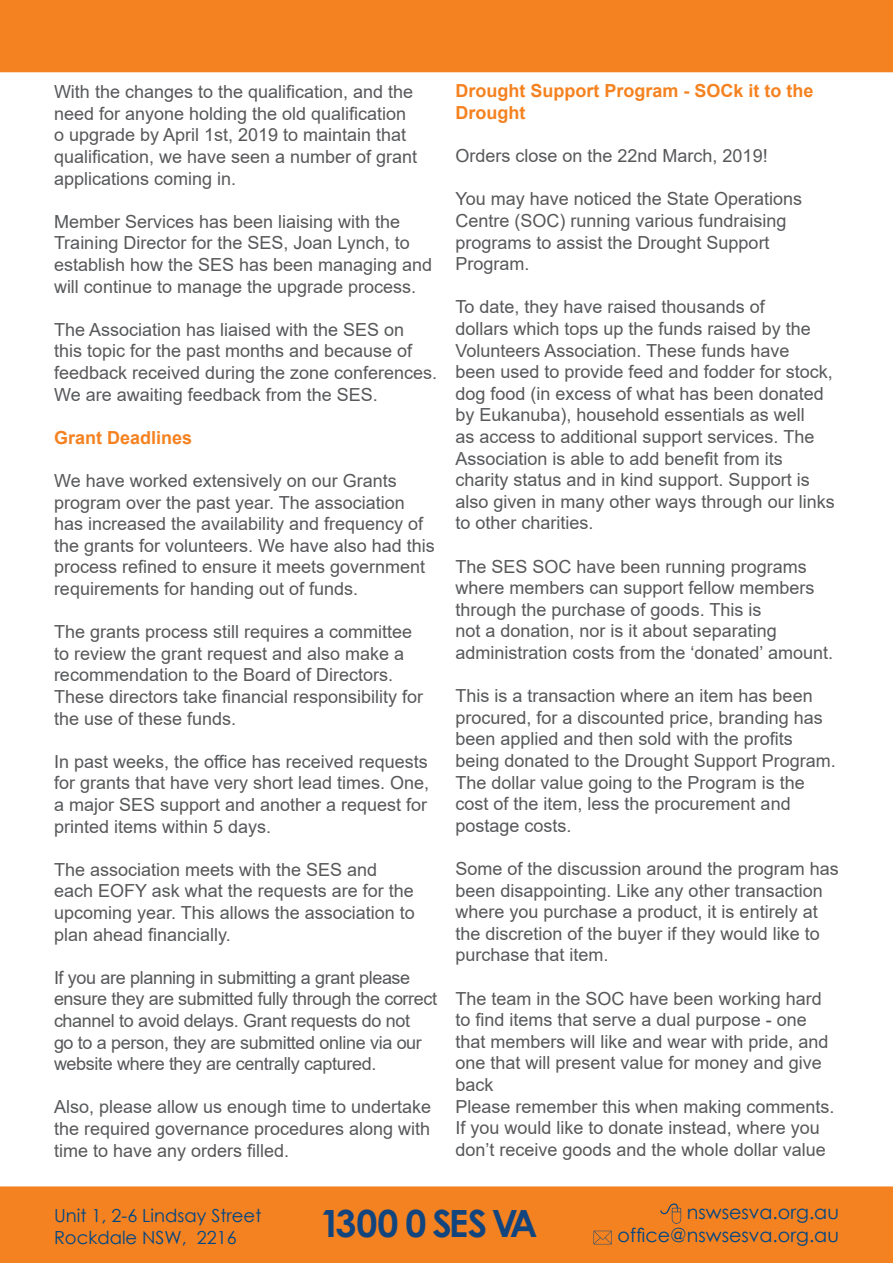
<style>
.page{position:relative;width:893px;height:1263px;background:#fff}
.page>*{position:absolute;margin:0;border:0;box-sizing:border-box;transform-origin:0 0}
.t1{font:700 37.5px "Century Gothic";letter-spacing:-.05em;color:#12457e}
.t2{font:19.05px "Century Gothic";color:#004684}
.t3{font:18px/21.6px "Arial";color:#57585a}
.t4{font:18px/21.6px "Arial";letter-spacing:-.02em;color:#57585a}
.t5{font:700 18px/21.6px "Arial";color:#f58220}
.t6{font:18px "Century Gothic";color:#004684}
</style>
<div class="page">
<div style="left:0;top:1186px;width:893px;height:77px;background:#f58220"></div>
<div style="left:0;top:0;width:893px;height:72px;background:#f58220"></div>
<svg style="left:660px;top:1203px;width:21px;height:21px"></svg>
<svg style="left:594px;top:1231px;width:18px;height:13px"></svg>
<p class="t3" style="left:54px;top:81px;width:365px">With the changes to the qualification, and the need for anyone holding the old qualification o upgrade by April 1st, 2019 to maintain that qualification, we have seen a number of grant applications coming in.</p>
<p class="t3" style="left:54px;top:211px;width:380px">Member Services has been liaising with the Training Director for the SES, Joan Lynch, to establish how the SES has been managing and will continue to manage the upgrade process.</p>
<p class="t3" style="left:54px;top:319px;width:385px">The Association has liaised with the SES on<br>this topic for the past months and because of feedback received during the zone conferences.<br>We are awaiting feedback from the SES.</p>
<p class="t5" style="left:54px;top:427px;width:140px">Grant Deadlines</p>
<p class="t3" style="left:54px;top:470px;width:382px">We have worked extensively on our Grants program over the past year. The association has increased the availability and frequency of the grants for volunteers. We have also had this process refined to ensure it meets government requirements for handing out of funds.</p>
<p class="t3" style="left:54px;top:621px;width:371px">The grants process still requires a committee to review the grant request and also make a recommendation to the Board of Directors.<br>These directors take financial responsibility for the use of these funds.</p>
<p class="t3" style="left:54px;top:751px;width:377px;text-align:justify">In past weeks, the office has received requests for grants that have very short lead times. One, a major SES support and another a request for printed items within 5 days.</p>
<p class="t3" style="left:54px;top:859px;width:362px">The association meets with the SES and each EOFY ask what the requests are for the upcoming year. This allows the association to plan ahead financially.</p>
<p class="t4" style="left:54px;top:967px;width:385px">If you are planning in submitting a grant please ensure they are submitted fully through the correct channel to avoid delays. Grant requests do not<br>go to a person, they are submitted online via our website where they are centrally captured.</p>
<p class="t3" style="left:54px;top:1096px;width:379px;text-align:justify">Also, please allow us enough time to undertake the required governance procedures along with time to have any orders filled.</p>
<p class="t5" style="left:455px;top:80px;width:360px">Drought Support Program - SOCk it to the<br>Drought</p>
<p class="t3" style="left:455px;top:145px;width:314px">Orders close on the 22nd March, 2019!</p>
<p class="t3" style="left:455px;top:188px;width:348px">You may have noticed the State Operations Centre (SOC) running various fundraising programs to assist the Drought Support Program.</p>
<p class="t3" style="left:455px;top:296px;width:381px">To date, they have raised thousands of<br>dollars which tops up the funds raised by the Volunteers Association. These funds have<br>been used to provide feed and fodder for stock, dog food (in excess of what has been donated by Eukanuba), household essentials as well<br>as access to additional support services. The Association is able to add benefit from its charity status and in kind support. Support is also given in many other ways through our links to other charities.</p>
<p class="t3" style="left:455px;top:555px;width:379px">The SES SOC have been running programs where members can support fellow members through the purchase of goods. This is<br>not a donation, nor is it about separating administration costs from the ‘donated’ amount.</p>
<p class="t3" style="left:455px;top:685px;width:382px">This is a transaction where an item has been procured, for a discounted price, branding has been applied and then sold with the profits being donated to the Drought Support Program.<br>The dollar value going to the Program is the cost of the item, less the procurement and postage costs.</p>
<p class="t3" style="left:455px;top:858px;width:385px">Some of the discussion around the program has been disappointing. Like any other transaction where you purchase a product, it is entirely at the discretion of the buyer if they would like to purchase that item.</p>
<p class="t3" style="left:455px;top:987px;width:375px">The team in the SOC have been working hard to find items that serve a dual purpose - one that members will like and wear with pride, and one that will present value for money and give</p>
<p class="t3" style="left:455px;top:1095px;width:381px">Please remember this when making comments.<br>If you would like to donate instead, where you don’t receive goods and the whole dollar value</p>
<p class="t6" style="left:54px;top:1203px;width:209px">Unit 1, 2-6 Lindsay Street</p>
<p class="t6" style="left:54px;top:1225px;width:184px">Rockdale NSW, 2216</p>
<p class="t1" style="left:320px;top:1195px;width:219px">1300 0 SES VA</p>
<p class="t2" style="left:687px;top:1199px;width:154px">nswsesva.org.au</p>
<p class="t2" style="left:618px;top:1222px;width:223px">office@nswsesva.org.au</p>
</div>
